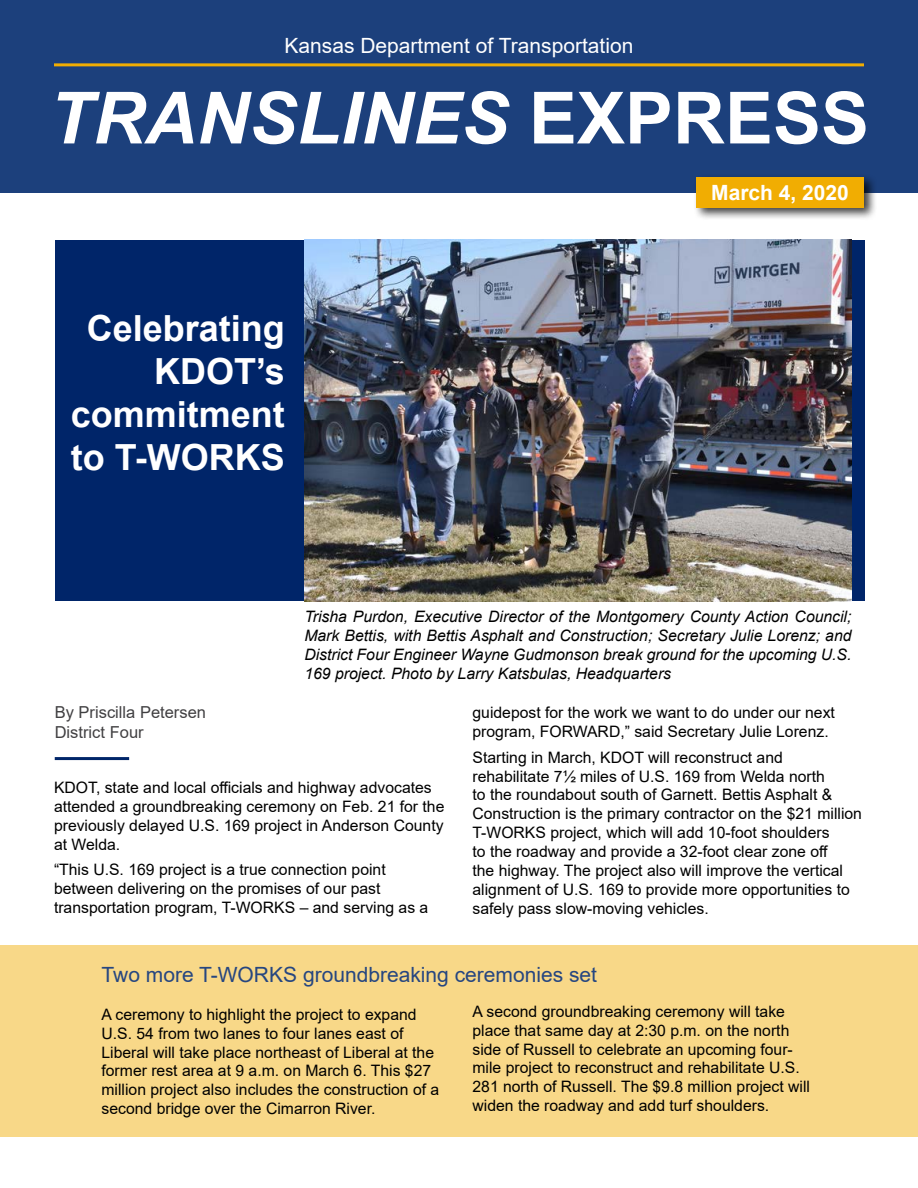
<style>
.page{position:relative;width:918px;height:1188px;background:#fff}
.page>*{position:absolute;margin:0;border:0;box-sizing:border-box;transform-origin:0 0}
.t1{font:italic 700 72px "Arial";color:#fff}
.t2{font:700 36px/43.2px "Arial";color:#fff;text-align:right}
.t3{font:21px "Arial";color:#264680}
.t4{font:21px "Arial";color:#fff}
.t5{font:700 21px "Arial";color:#fff}
.t6{font:16.5px/19.8px "Arial";color:#414042}
.t7{font:15.75px/18.9px "Arial";color:#000}
.t8{font:italic 15.75px/18.9px "Arial";color:#000;text-align:justify}
.s1{font-style:normal}
</style>
<div class="page">
<div style="left:0;top:946px;width:918px;height:191px;background:#f8d888"></div>
<div style="left:0;top:0;width:918px;height:192px;background:#1c407c"></div>
<hr style="left:54px;top:63px;width:810px;height:3px;background:#f1ad02">
<div style="left:693px;top:174px;width:184px;height:47px;background:#000;opacity:.75"></div>
<div style="left:696px;top:177px;width:168px;height:31px;background:#f1ad02"></div>
<div style="left:55px;top:240px;width:810px;height:361px;background:#002569"></div>
<img style="left:304px;top:239px;width:548px;height:362px">
<hr style="left:55px;top:757px;width:74px;height:3px;background:#002569">
<h3 class="t4" style="left:284px;top:31px;width:351px">Kansas Department of Transportation</h3>
<h1 class="t1" style="left:49px;top:70px;width:822px">TRANSLINES <span class="s1">EXPRESS</span></h1>
<h2 class="t2" style="left:71px;top:307px;width:216px">Celebrating<br>KDOT’s commitment to T-WORKS</h2>
<h3 class="t5" style="left:711px;top:178px;width:139px">March 4, 2020</h3>
<p class="t8" style="left:304px;top:607px;width:549px">Trisha Purdon, Executive Director of the Montgomery County Action Council; Mark Bettis, with Bettis Asphalt and Construction; Secretary Julie Lorenz; and District Four Engineer Wayne Gudmonson break ground for the upcoming U.S.<br>169 project. Photo by Larry Katsbulas, Headquarters</p>
<p class="t6" style="left:55px;top:703px;width:153px">By Priscilla Petersen<br>District Four</p>
<p class="t7" style="left:472px;top:703px;width:364px">guidepost for the work we want to do under our next program, FORWARD,” said Secretary Julie Lorenz.</p>
<p class="t7" style="left:472px;top:748px;width:391px">Starting in March, KDOT will reconstruct and rehabilitate 7½ miles of U.S. 169 from Welda north<br>to the roundabout south of Garnett. Bettis Asphalt &amp; Construction is the primary contractor on the $21 million T-WORKS project, which will add 10-foot shoulders<br>to the roadway and provide a 32-foot clear zone off<br>the highway. The project also will improve the vertical alignment of U.S. 169 to provide more opportunities to safely pass slow-moving vehicles.</p>
<p class="t7" style="left:54px;top:778px;width:392px">KDOT, state and local officials and highway advocates attended a groundbreaking ceremony on Feb. 21 for the previously delayed U.S. 169 project in Anderson County at Welda.</p>
<p class="t7" style="left:54px;top:860px;width:376px">“This U.S. 169 project is a true connection point between delivering on the promises of our past transportation program, T-WORKS – and serving as a</p>
<h3 class="t3" style="left:102px;top:961px;width:497px">Two more T-WORKS groundbreaking ceremonies set</h3>
<p class="t7" style="left:472px;top:1002px;width:339px">A second groundbreaking ceremony will take place that same day at 2:30 p.m. on the north side of Russell to celebrate an upcoming four&shy;mile project to reconstruct and rehabilitate U.S.<br>281 north of Russell. The $9.8 million project will widen the roadway and add turf shoulders.</p>
<p class="t7" style="left:102px;top:1005px;width:339px">A ceremony to highlight the project to expand U.S. 54 from two lanes to four lanes east of Liberal will take place northeast of Liberal at the former rest area at 9 a.m. on March 6. This $27 million project also includes the construction of a second bridge over the Cimarron River.</p>
</div>
